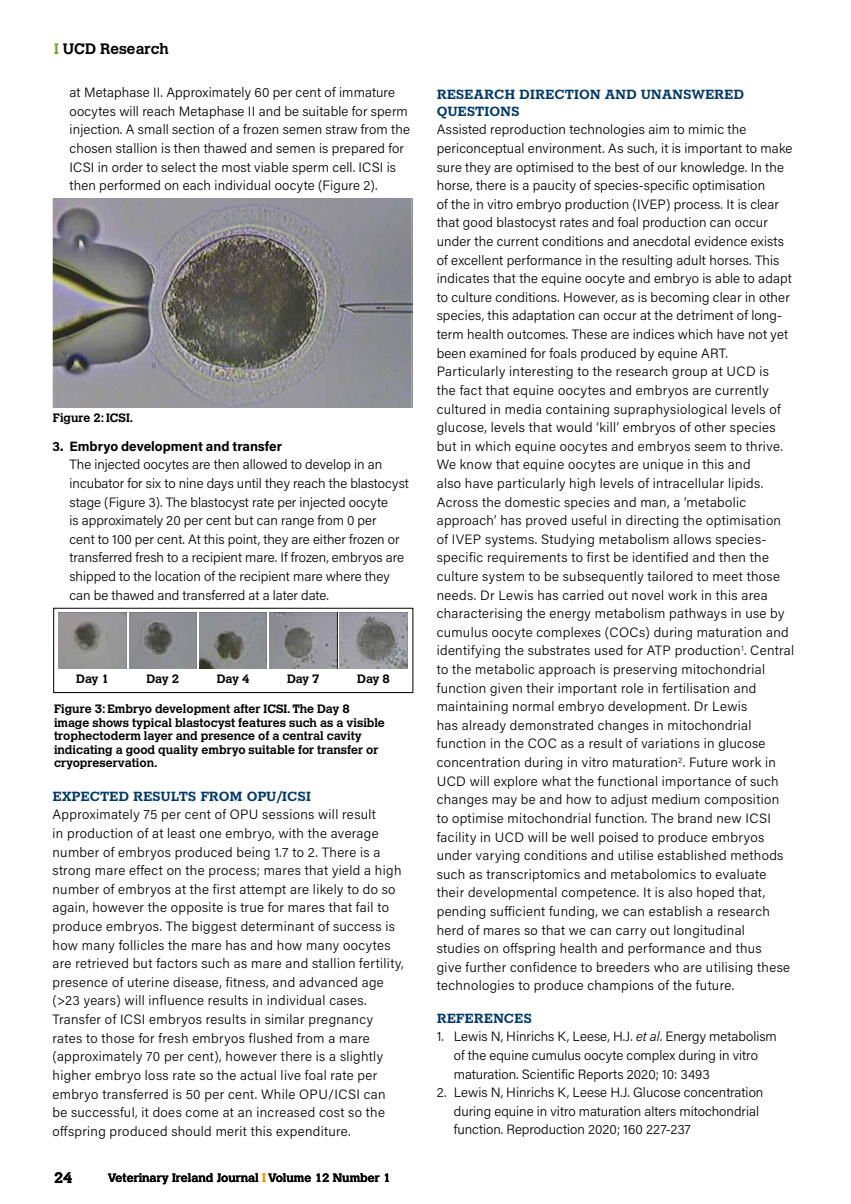
<style>
.page{position:relative;width:851px;height:1204px;background:#fff}
.page>*{position:absolute;margin:0;border:0;box-sizing:border-box;transform-origin:0 0}
.t1{font:700 16.5px/16.2px "Rokkitt";letter-spacing:-.01em;color:#003866;scale:.91 1}
.t2{font:700 15px "Calvert";color:#000}
.t3{font:300 13.5px/18.6px "Acumin Pro";letter-spacing:.02em;color:#000}
.t4{font:300 13.5px/18.6px "Acumin Pro";color:#000}
.t5{font:700 13.5px "Acumin Pro";color:#000}
.t6{font:700 12px/13.5px "Calvert";color:#000}
.s1{color:#7ea22b}
.s2{color:#f49700}
.s3{font-style:italic}
</style>
<div class="page">
<div style="left:53px;top:608px;width:360px;height:85px;border:1px solid #000"></div>
<img style="left:59px;top:613px;width:67px;height:55px">
<img style="left:129px;top:613px;width:67px;height:55px">
<img style="left:199px;top:613px;width:68px;height:55px">
<img style="left:270px;top:613px;width:67px;height:55px">
<img style="left:340px;top:613px;width:67px;height:55px">
<img style="left:53px;top:199px;width:359px;height:208px">
<p class="t2" style="left:54px;top:39px;width:116px"><span class="s1">I</span> UCD Research</p>
<p class="t3" style="left:70px;top:83px;width:342px">at Metaphase II. Approximately 60 per cent of immature oocytes will reach Metaphase II and be suitable for sperm injection. A small section of a frozen semen straw from the chosen stallion is then thawed and semen is prepared for ICSI in order to select the most viable sperm cell. ICSI is then performed on each individual oocyte (Figure 2).</p>
<p class="t6" style="left:53px;top:411px;width:82px">Figure 2: ICSI.</p>
<p class="t5" style="left:52px;top:436px;width:231px">3. Embryo development and transfer</p>
<p class="t4" style="left:70px;top:455px;width:341px">The injected oocytes are then allowed to develop in an incubator for six to nine days until they reach the blastocyst stage (Figure 3). The blastocyst rate per injected oocyte<br>is approximately 20 per cent but can range from 0 per<br>cent to 100 per cent. At this point, they are either frozen or transferred fresh to a recipient mare. If frozen, embryos are shipped to the location of the recipient mare where they can be thawed and transferred at a later date.</p>
<p class="t6" style="left:76px;top:672px;width:34px">Day 1</p>
<p class="t6" style="left:146px;top:672px;width:34px">Day 2</p>
<p class="t6" style="left:217px;top:672px;width:34px">Day 4</p>
<p class="t6" style="left:287px;top:672px;width:34px">Day 7</p>
<p class="t6" style="left:357px;top:672px;width:34px">Day 8</p>
<p class="t6" style="left:54px;top:702px;width:332px">Figure 3: Embryo development after ICSI. The Day 8 image shows typical blastocyst features such as a visible trophectoderm layer and presence of a central cavity indicating a good quality embryo suitable for transfer or cryopreservation.</p>
<p class="t1" style="left:52px;top:786px;width:286px">EXPECTED RESULTS FROM OPU/ICSI</p>
<p class="t3" style="left:52px;top:804px;width:352px">Approximately 75 per cent of OPU sessions will result<br>in production of at least one embryo, with the average number of embryos produced being 1.7 to 2. There is a strong mare effect on the process; mares that yield a high number of embryos at the first attempt are likely to do so again, however the opposite is true for mares that fail to produce embryos. The biggest determinant of success is how many follicles the mare has and how many oocytes are retrieved but factors such as mare and stallion fertility, presence of uterine disease, fitness, and advanced age (&gt;23 years) will influence results in individual cases.<br>Transfer of ICSI embryos results in similar pregnancy rates to those for fresh embryos flushed from a mare (approximately 70 per cent), however there is a slightly higher embryo loss rate so the actual live foal rate per embryo transferred is 50 per cent. While OPU/ICSI can be successful, it does come at an increased cost so the offspring produced should merit this expenditure.</p>
<p class="t2" style="left:54px;top:1168px;width:20px">24</p>
<p class="t6" style="left:108px;top:1170px;width:284px">Veterinary Ireland Journal <span class="s2">I</span> Volume 12 Number 1</p>
<p class="t1" style="left:436px;top:85px;width:339px">RESEARCH DIRECTION AND UNANSWERED<br>QUESTIONS</p>
<p class="t3" style="left:436px;top:120px;width:359px">Assisted reproduction technologies aim to mimic the periconceptual environment. As such, it is important to make sure they are optimised to the best of our knowledge. In the horse, there is a paucity of species-specific optimisation<br>of the in vitro embryo production (IVEP) process. It is clear that good blastocyst rates and foal production can occur under the current conditions and anecdotal evidence exists of excellent performance in the resulting adult horses. This indicates that the equine oocyte and embryo is able to adapt to culture conditions. However, as is becoming clear in other species, this adaptation can occur at the detriment of long&shy;term health outcomes. These are indices which have not yet been examined for foals produced by equine ART.<br>Particularly interesting to the research group at UCD is<br>the fact that equine oocytes and embryos are currently cultured in media containing supraphysiological levels of glucose, levels that would ‘kill’ embryos of other species but in which equine oocytes and embryos seem to thrive.<br>We know that equine oocytes are unique in this and<br>also have particularly high levels of intracellular lipids.<br>Across the domestic species and man, a ‘metabolic approach’ has proved useful in directing the optimisation of IVEP systems. Studying metabolism allows species&shy;specific requirements to first be identified and then the culture system to be subsequently tailored to meet those needs. Dr Lewis has carried out novel work in this area characterising the energy metabolism pathways in use by cumulus oocyte complexes (COCs) during maturation and identifying the substrates used for ATP production<sup>1</sup>. Central to the metabolic approach is preserving mitochondrial function given their important role in fertilisation and maintaining normal embryo development. Dr Lewis<br>has already demonstrated changes in mitochondrial function in the COC as a result of variations in glucose concentration during in vitro maturation<sup>2</sup>. Future work in UCD will explore what the functional importance of such changes may be and how to adjust medium composition to optimise mitochondrial function. The brand new ICSI facility in UCD will be well poised to produce embryos under varying conditions and utilise established methods such as transcriptomics and metabolomics to evaluate their developmental competence. It is also hoped that, pending sufficient funding, we can establish a research herd of mares so that we can carry out longitudinal<br>studies on offspring health and performance and thus<br>give further confidence to breeders who are utilising these technologies to produce champions of the future.</p>
<p class="t1" style="left:436px;top:1008px;width:106px">REFERENCES</p>
<p class="t4" style="left:453px;top:1026px;width:324px;text-indent:-17px">1. Lewis N, Hinrichs K, Leese, H.J. <span class="s3">et al</span>. Energy metabolism of the equine cumulus oocyte complex during in vitro maturation. Scientific Reports 2020; 10: 3493</p>
<p class="t4" style="left:453px;top:1082px;width:311px;text-indent:-17px">2. Lewis N, Hinrichs K, Leese H.J. Glucose concentration during equine in vitro maturation alters mitochondrial function. Reproduction 2020; 160 227-237</p>
</div>
